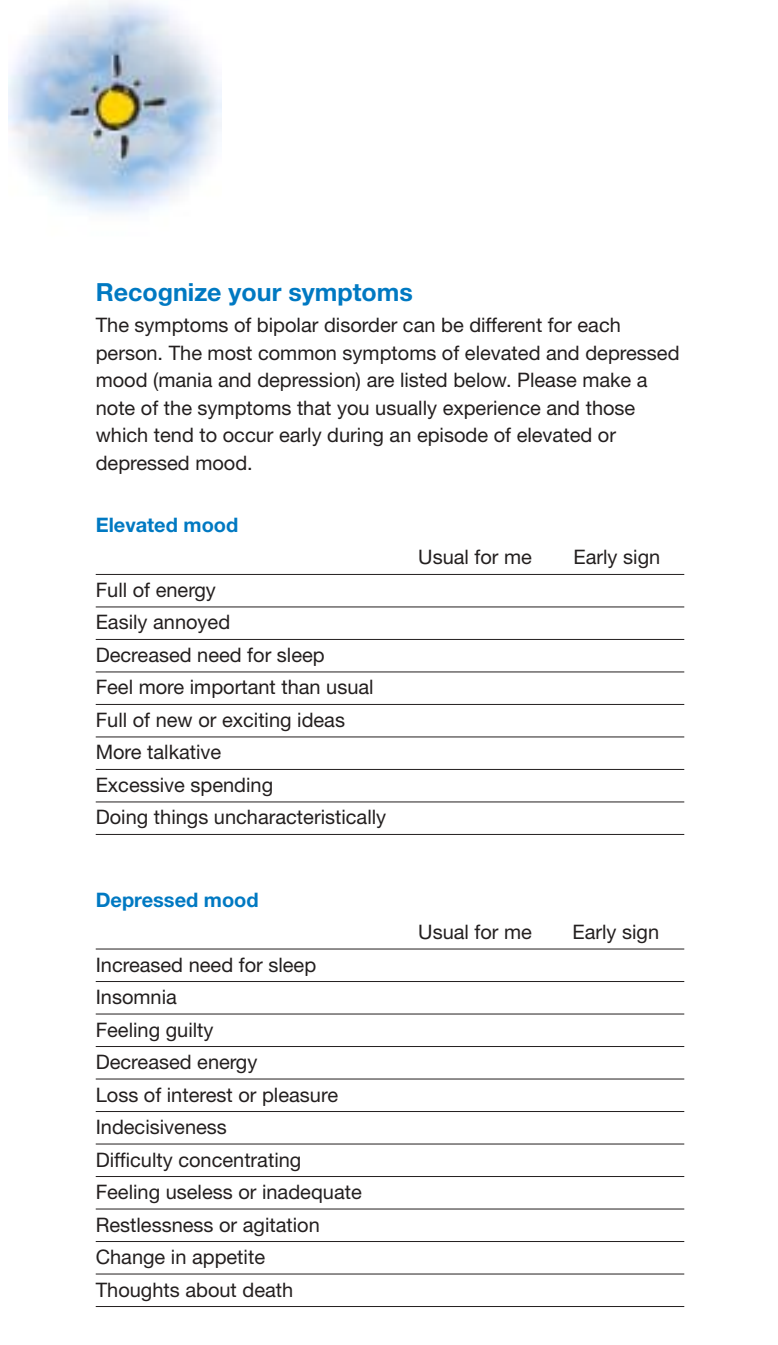
<style>
.page{position:relative;width:778px;height:1345px;background:#fff}
.page>*{position:absolute;margin:0;border:0;box-sizing:border-box;transform-origin:0 0}
.t1{font:700 25px "Helvetica Neue";color:#0079c2}
.t2{font:20px/32.5px "Helvetica Neue";color:#231f1f}
.t3{font:700 20px "Helvetica Neue";color:#0079c2}
</style>
<div class="page">
<img style="left:9px;top:0;width:212px;height:214px">
<hr style="left:96px;top:574px;width:588px;height:1px;background:#231f1f">
<hr style="left:96px;top:607px;width:588px;height:1px;background:#231f1f">
<hr style="left:96px;top:639px;width:588px;height:1px;background:#231f1f">
<hr style="left:96px;top:672px;width:588px;height:1px;background:#231f1f">
<hr style="left:96px;top:704px;width:588px;height:1px;background:#231f1f">
<hr style="left:96px;top:737px;width:588px;height:1px;background:#231f1f">
<hr style="left:96px;top:769px;width:588px;height:1px;background:#231f1f">
<hr style="left:96px;top:802px;width:588px;height:1px;background:#231f1f">
<hr style="left:96px;top:834px;width:588px;height:1px;background:#231f1f">
<hr style="left:96px;top:949px;width:588px;height:1px;background:#231f1f">
<hr style="left:96px;top:981px;width:588px;height:1px;background:#231f1f">
<hr style="left:96px;top:1014px;width:588px;height:1px;background:#231f1f">
<hr style="left:96px;top:1046px;width:588px;height:1px;background:#231f1f">
<hr style="left:96px;top:1079px;width:588px;height:1px;background:#231f1f">
<hr style="left:96px;top:1111px;width:588px;height:1px;background:#231f1f">
<hr style="left:96px;top:1144px;width:588px;height:1px;background:#231f1f">
<hr style="left:96px;top:1176px;width:588px;height:1px;background:#231f1f">
<hr style="left:96px;top:1209px;width:588px;height:1px;background:#231f1f">
<hr style="left:96px;top:1241px;width:588px;height:1px;background:#231f1f">
<hr style="left:96px;top:1274px;width:588px;height:1px;background:#231f1f">
<hr style="left:96px;top:1306px;width:588px;height:1px;background:#231f1f">
<p class="t1" style="left:96px;top:283px;width:318px">Recognize your symptoms</p>
<p class="t2" style="left:96px;top:313px;width:585px;line-height:27.5px">The symptoms of bipolar disorder can be different for each person. The most common symptoms of elevated and depressed mood (mania and depression) are listed below. Please make a note of the symptoms that you usually experience and those which tend to occur early during an episode of elevated or depressed mood.</p>
<p class="t3" style="left:96px;top:518px;width:144px">Elevated mood</p>
<p class="t2" style="left:96px;top:576px;width:292px">Full of energy<br>Easily annoyed<br>Decreased need for sleep<br>Feel more important than usual<br>Full of new or exciting ideas<br>More talkative<br>Excessive spending<br>Doing things uncharacteristically</p>
<p class="t3" style="left:96px;top:892px;width:164px">Depressed mood</p>
<p class="t2" style="left:96px;top:950px;width:267px">Increased need for sleep<br>Insomnia<br>Feeling guilty<br>Decreased energy<br>Loss of interest or pleasure<br>Indecisiveness<br>Difficulty concentrating<br>Feeling useless or inadequate<br>Restlessness or agitation<br>Change in appetite<br>Thoughts about death</p>
<p class="t2" style="left:418px;top:543px;width:115px">Usual for me</p>
<p class="t2" style="left:573px;top:543px;width:88px">Early sign</p>
<p class="t2" style="left:418px;top:918px;width:115px">Usual for me</p>
<p class="t2" style="left:572px;top:918px;width:88px">Early sign</p>
</div>
